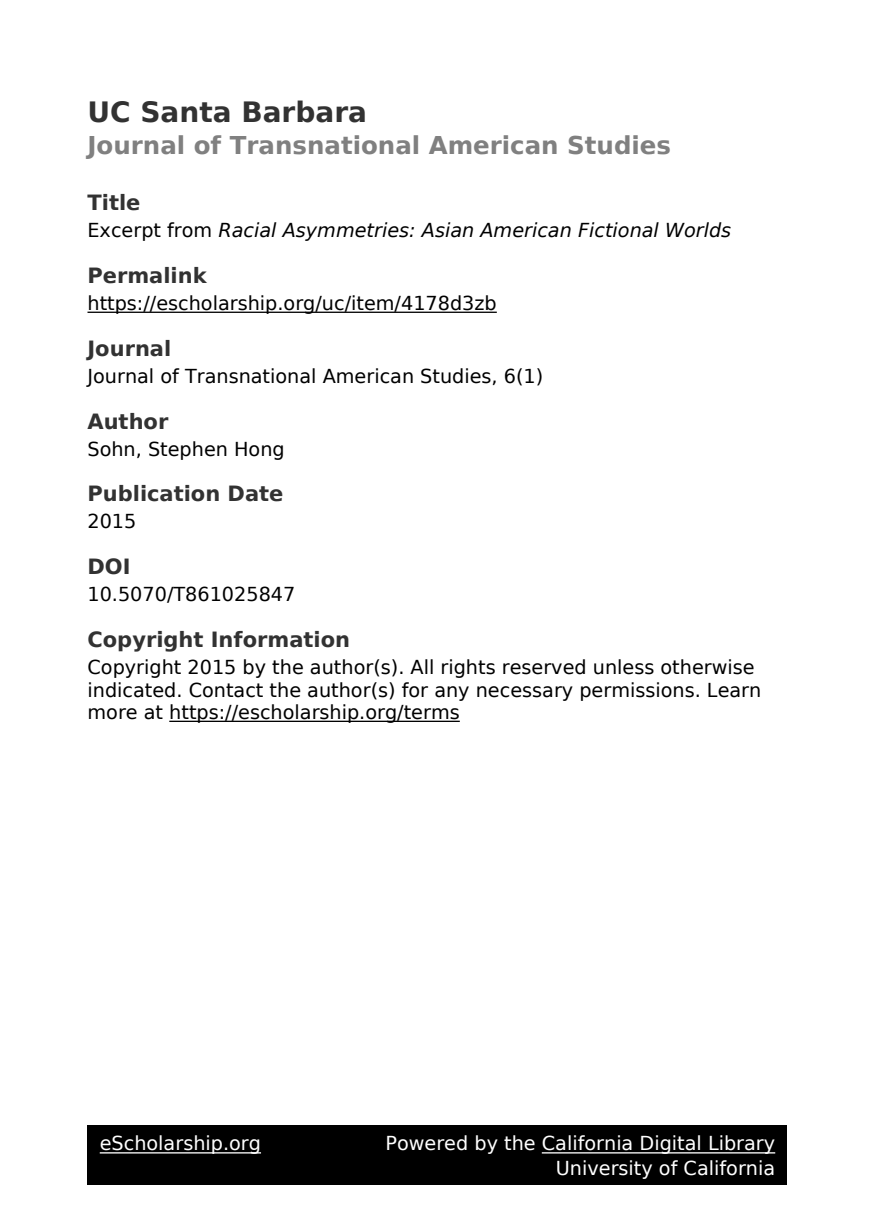
<style>
.page{position:relative;width:875px;height:1225px;background:#fff}
.page>*{position:absolute;margin:0;border:0;box-sizing:border-box;transform-origin:0 0}
.t1{font:700 28px "DejaVu Sans";color:#323232}
.t2{font:700 24.5px "DejaVu Sans";color:#808080}
.t3{font:700 21px "DejaVu Sans";color:#323232}
.t4{font:19.25px/22.4px "DejaVu Sans";color:#000}
.t5{font:19.25px/24.5px "DejaVu Sans";color:#fff;text-align:right}
.t6{font:italic 19.25px "DejaVu Sans";color:#000}
.s1{font-style:normal}
</style>
<div class="page">
<hr style="left:88px;top:312px;width:409px;height:1px;background:#000">
<hr style="left:169px;top:721px;width:291px;height:1px;background:#000">
<div style="left:88px;top:1125px;width:700px;height:60px;background:#000"></div>
<hr style="left:100px;top:1152px;width:161px;height:2px;background:#fff">
<hr style="left:542px;top:1152px;width:233px;height:2px;background:#fff">
<h1 class="t1" style="left:88px;top:101px;width:281px">UC Santa Barbara</h1>
<p class="t2" style="left:88px;top:136px;width:585px">Journal of Transnational American Studies</p>
<p class="t3" style="left:88px;top:194px;width:54px">Title</p>
<p class="t6" style="left:88px;top:222px;width:645px"><span class="s1">Excerpt from</span> Racial Asymmetries: Asian American Fictional Worlds</p>
<p class="t3" style="left:88px;top:267px;width:121px">Permalink</p>
<p class="t4" style="left:88px;top:294px;width:411px">https://escholarship.org/uc/item/4178d3zb</p>
<p class="t3" style="left:88px;top:340px;width:85px">Journal</p>
<p class="t4" style="left:88px;top:367px;width:457px">Journal of Transnational American Studies, 6(1)</p>
<p class="t3" style="left:88px;top:413px;width:82px">Author</p>
<p class="t4" style="left:88px;top:439px;width:199px">Sohn, Stephen Hong</p>
<p class="t3" style="left:88px;top:485px;width:198px">Publication Date</p>
<p class="t4" style="left:88px;top:512px;width:50px">2015</p>
<p class="t3" style="left:88px;top:558px;width:45px">DOI</p>
<p class="t4" style="left:88px;top:585px;width:209px">10.5070/T861025847</p>
<p class="t3" style="left:88px;top:631px;width:264px">Copyright Information</p>
<p class="t4" style="left:88px;top:658px;width:675px">Copyright 2015 by the author(s). All rights reserved unless otherwise indicated. Contact the author(s) for any necessary permissions. Learn more at https://escholarship.org/terms</p>
<p class="t5" style="left:100px;top:1133px;width:163px">eScholarship.org</p>
<p class="t5" style="left:385px;top:1133px;width:391px">Powered by the California Digital Library<br>University of California</p>
</div>
